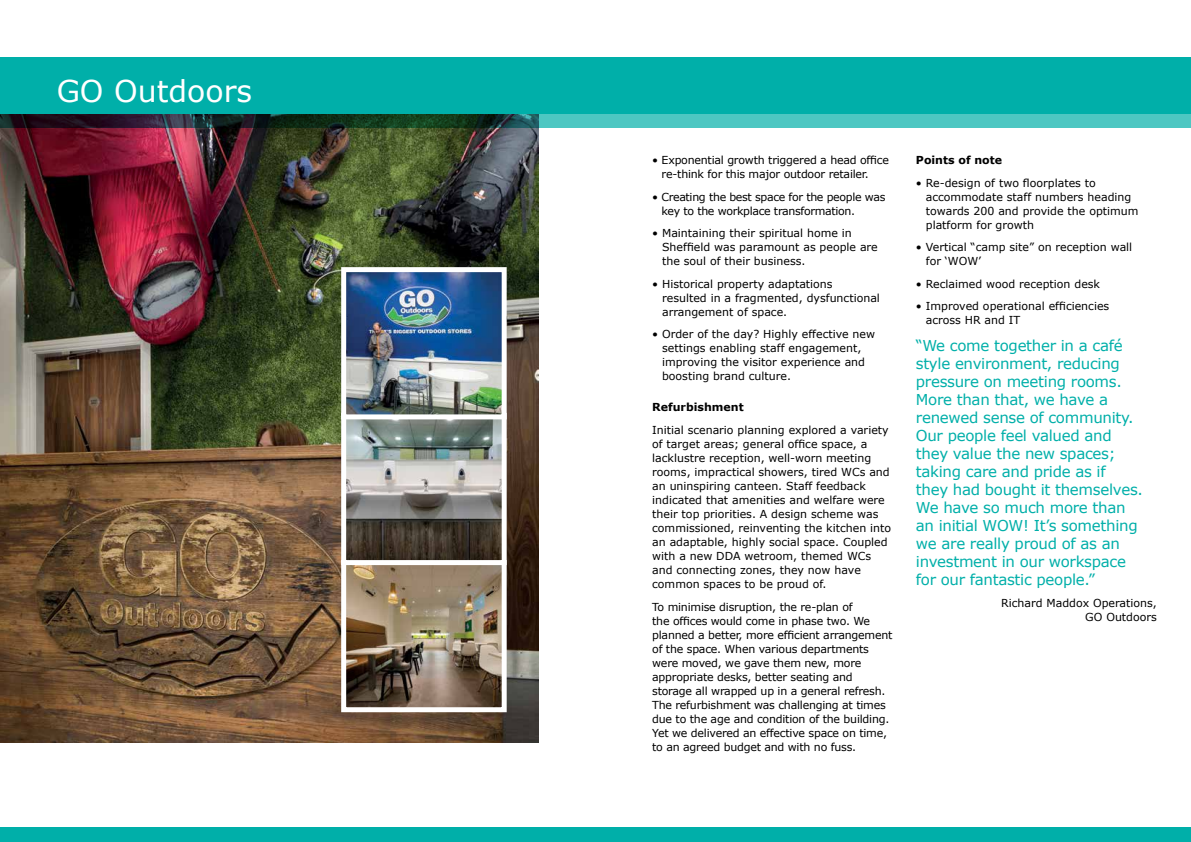
<style>
.page{position:relative;width:1191px;height:842px;background:#fff}
.page>*{position:absolute;margin:0;border:0;box-sizing:border-box;transform-origin:0 0}
.t1{font:30px "Verdana";color:#fff}
.t2{font:15px/18px "Verdana";letter-spacing:-.02em;color:#00afa9}
.t3{font:11px/14px "Verdana";color:#000}
.t4{font:11px/14px "Verdana";letter-spacing:-.02em;color:#000}
.t5{font:11px/14px "Verdana";letter-spacing:-.03em;color:#000}
.t6{font:700 11px "Verdana";color:#000}
</style>
<div class="page">
<img style="left:0;top:128px;width:539px;height:615px">
<svg style="left:0;top:113px;width:1191px;height:15px;background:#32827e"></svg>
<img style="left:347px;top:566px;width:154px;height:140px">
<div style="left:341px;top:560px;width:166px;height:152px;border:5px solid #fff"></div>
<img style="left:347px;top:419px;width:154px;height:140px">
<div style="left:341px;top:413px;width:166px;height:152px;border:5px solid #fff"></div>
<img style="left:347px;top:273px;width:154px;height:140px">
<div style="left:341px;top:267px;width:166px;height:152px;border:5px solid #fff"></div>
<div style="left:0;top:57px;width:1191px;height:56px;background:#00afa9"></div>
<div style="left:0;top:828px;width:1191px;height:14px;background:#00afa9"></div>
<h1 class="t1" style="left:57px;top:72px;width:197px">GO Outdoors</h1>
<p class="t4" style="left:661px;top:153px;width:229px;text-indent:-9px">• Exponential growth triggered a head office re-think for this major outdoor retailer.</p>
<p class="t5" style="left:661px;top:190px;width:225px;text-indent:-9px">• Creating the best space for the people was key to the workplace transformation.</p>
<p class="t3" style="left:662px;top:227px;width:217px;text-indent:-10px">• Maintaining their spiritual home in<br>Sheffield was paramount as people are the soul of their business.</p>
<p class="t3" style="left:662px;top:277px;width:219px;text-indent:-10px">• Historical property adaptations resulted in a fragmented, dysfunctional arrangement of space.</p>
<p class="t3" style="left:662px;top:328px;width:214px;text-indent:-10px">• Order of the day? Highly effective new settings enabling staff engagement, improving the visitor experience and boosting brand culture.</p>
<p class="t6" style="left:652px;top:400px;width:93px">Refurbishment</p>
<p class="t3" style="left:652px;top:423px;width:240px">Initial scenario planning explored a variety of target areas; general office space, a lacklustre reception, well-worn meeting rooms, impractical showers, tired WCs and an uninspiring canteen. Staff feedback indicated that amenities and welfare were their top priorities. A design scheme was commissioned, reinventing the kitchen into an adaptable, highly social space. Coupled with a new DDA wetroom, themed WCs and connecting zones, they now have common spaces to be proud of.</p>
<p class="t4" style="left:652px;top:600px;width:242px">To minimise disruption, the re-plan of<br>the offices would come in phase two. We planned a better, more efficient arrangement of the space. When various departments were moved, we gave them new, more appropriate desks, better seating and storage all wrapped up in a general refresh.<br>The refurbishment was challenging at times due to the age and condition of the building.<br>Yet we delivered an effective space on time, to an agreed budget and with no fuss.</p>
<p class="t6" style="left:916px;top:153px;width:88px">Points of note</p>
<p class="t3" style="left:925px;top:176px;width:214px;text-indent:-10px">• Re-design of two floorplates to accommodate staff numbers heading towards 200 and provide the optimum platform for growth</p>
<p class="t3" style="left:925px;top:241px;width:208px;text-indent:-10px">• Vertical “camp site” on reception wall for ‘WOW’</p>
<p class="t3" style="left:916px;top:277px;width:186px">• Reclaimed wood reception desk</p>
<p class="t3" style="left:925px;top:300px;width:185px;text-indent:-10px">• Improved operational efficiencies across HR and IT</p>
<p class="t2" style="left:916px;top:337px;width:228px">“We come together in a café style environment, reducing pressure on meeting rooms.<br>More than that, we have a renewed sense of community.<br>Our people feel valued and they value the new spaces; taking care and pride as if<br>they had bought it themselves.<br>We have so much more than an initial WOW! It’s something we are really proud of as an investment in our workspace for our fantastic people.”</p>
<p class="t3" style="left:1001px;top:597px;width:157px;text-align:right">Richard Maddox Operations,<br>GO Outdoors</p>
</div>
